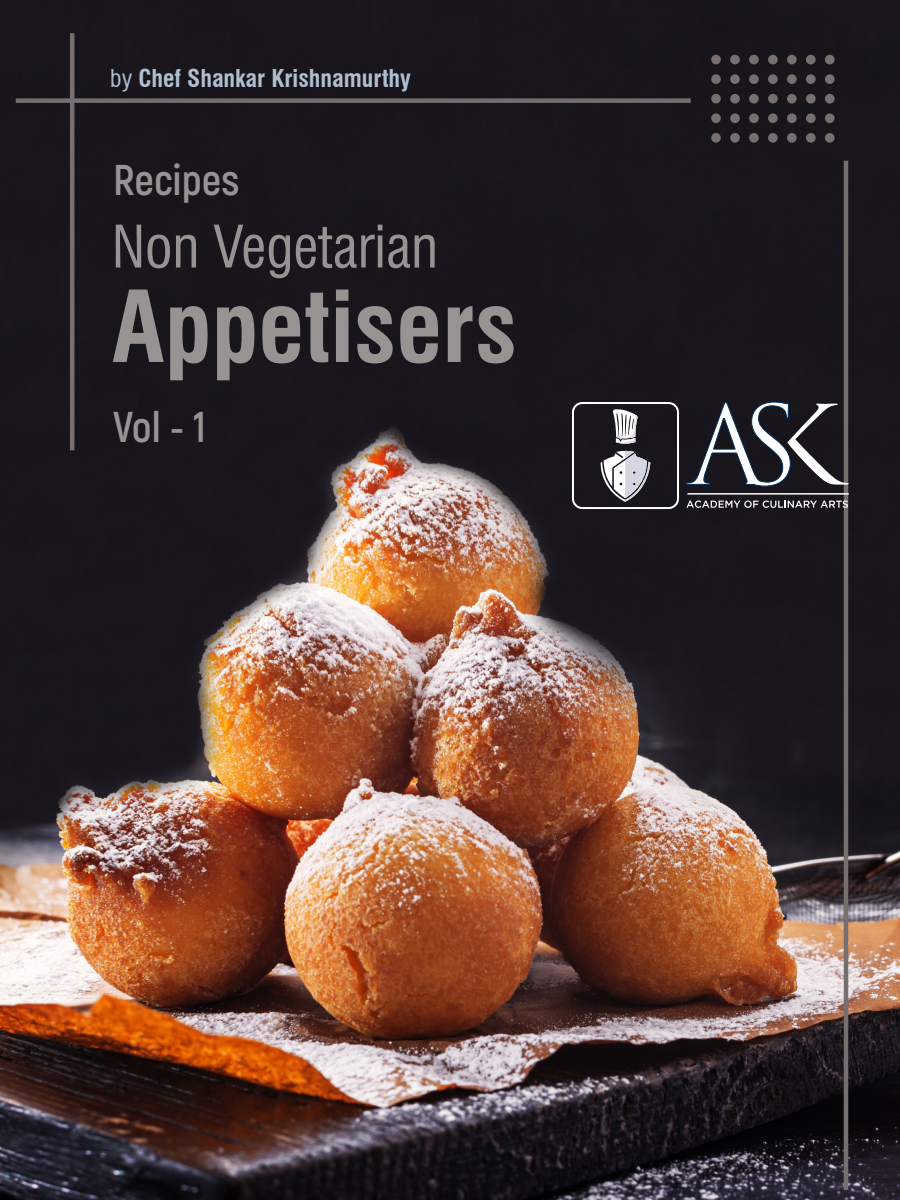
<style>
.page{position:relative;width:900px;height:1200px;background:#fff}
.page>*{position:absolute;margin:0;border:0;box-sizing:border-box;transform-origin:0 0}
.t1{font:700 condensed 96.45px "Swiss 721 BT";color:#989293}
.t2{font:condensed 57px "Swiss 721 BT";color:#989293}
.t3{font:700 43.05px "Akrobat";color:#989293}
.t4{font:700 condensed 24px "Swiss 721 BT";color:#b0becf}
.s1{font-weight:400}
</style>
<div class="page">
<img style="left:1px;top:0;width:899px;height:1200px">
<div style="left:16px;top:98px;width:675px;height:5px;background:#766e6f"></div>
<hr style="left:70px;top:33px;width:4px;height:417px;background:#766e6f">
<hr style="left:844px;top:161px;width:4px;height:1029px;background:#766e6f">
<div style="left:572px;top:402px;width:107px;height:107px;border:2px solid #fff;border-radius:9px"></div>
<svg style="left:686px;top:402px;width:163px;height:84px"></svg>
<svg style="left:686px;top:493px;width:163px;height:15px;background:#575559"></svg>
<svg style="left:601px;top:451px;width:49px;height:51px"></svg>
<svg style="left:613px;top:409px;width:25px;height:36px"></svg>
<div style="left:711px;top:55px;width:10px;height:9px;background:#766e6f;border-radius:50%"></div>
<div style="left:787px;top:55px;width:10px;height:9px;background:#766e6f;border-radius:50%"></div>
<div style="left:749px;top:55px;width:10px;height:9px;background:#766e6f;border-radius:50%"></div>
<div style="left:825px;top:55px;width:10px;height:9px;background:#766e6f;border-radius:50%"></div>
<div style="left:730px;top:55px;width:10px;height:9px;background:#766e6f;border-radius:50%"></div>
<div style="left:806px;top:55px;width:10px;height:9px;background:#766e6f;border-radius:50%"></div>
<div style="left:768px;top:55px;width:10px;height:9px;background:#766e6f;border-radius:50%"></div>
<div style="left:711px;top:94px;width:10px;height:10px;background:#766e6f;border-radius:50%"></div>
<div style="left:787px;top:94px;width:10px;height:10px;background:#766e6f;border-radius:50%"></div>
<div style="left:749px;top:94px;width:10px;height:10px;background:#766e6f;border-radius:50%"></div>
<div style="left:825px;top:94px;width:10px;height:10px;background:#766e6f;border-radius:50%"></div>
<div style="left:730px;top:94px;width:10px;height:10px;background:#766e6f;border-radius:50%"></div>
<div style="left:806px;top:94px;width:10px;height:10px;background:#766e6f;border-radius:50%"></div>
<div style="left:768px;top:94px;width:10px;height:10px;background:#766e6f;border-radius:50%"></div>
<div style="left:711px;top:74px;width:10px;height:10px;background:#766e6f;border-radius:50%"></div>
<div style="left:787px;top:74px;width:10px;height:10px;background:#766e6f;border-radius:50%"></div>
<div style="left:749px;top:74px;width:10px;height:10px;background:#766e6f;border-radius:50%"></div>
<div style="left:825px;top:74px;width:10px;height:10px;background:#766e6f;border-radius:50%"></div>
<div style="left:730px;top:74px;width:10px;height:10px;background:#766e6f;border-radius:50%"></div>
<div style="left:806px;top:74px;width:10px;height:10px;background:#766e6f;border-radius:50%"></div>
<div style="left:768px;top:74px;width:10px;height:10px;background:#766e6f;border-radius:50%"></div>
<div style="left:711px;top:113px;width:10px;height:10px;background:#766e6f;border-radius:50%"></div>
<div style="left:787px;top:113px;width:10px;height:10px;background:#766e6f;border-radius:50%"></div>
<div style="left:749px;top:113px;width:10px;height:10px;background:#766e6f;border-radius:50%"></div>
<div style="left:825px;top:113px;width:10px;height:10px;background:#766e6f;border-radius:50%"></div>
<div style="left:730px;top:113px;width:10px;height:10px;background:#766e6f;border-radius:50%"></div>
<div style="left:806px;top:113px;width:10px;height:10px;background:#766e6f;border-radius:50%"></div>
<div style="left:768px;top:113px;width:10px;height:10px;background:#766e6f;border-radius:50%"></div>
<div style="left:711px;top:133px;width:10px;height:10px;background:#766e6f;border-radius:50%"></div>
<div style="left:787px;top:133px;width:10px;height:10px;background:#766e6f;border-radius:50%"></div>
<div style="left:749px;top:133px;width:10px;height:10px;background:#766e6f;border-radius:50%"></div>
<div style="left:825px;top:133px;width:10px;height:10px;background:#766e6f;border-radius:50%"></div>
<div style="left:730px;top:133px;width:10px;height:10px;background:#766e6f;border-radius:50%"></div>
<div style="left:806px;top:133px;width:10px;height:10px;background:#766e6f;border-radius:50%"></div>
<div style="left:768px;top:133px;width:10px;height:10px;background:#766e6f;border-radius:50%"></div>
<p class="t4" style="left:110px;top:63px;width:302px"><span class="s1">by</span> Chef Shankar Krishnamurthy</p>
<p class="t3" style="left:113px;top:154px;width:128px">Recipes</p>
<p class="t2" style="left:112px;top:213px;width:328px">Non Vegetarian</p>
<p class="t1" style="left:112px;top:269px;width:407px">Appetisers</p>
<p class="t3" style="left:113px;top:400px;width:95px">Vol - 1</p>
</div>
